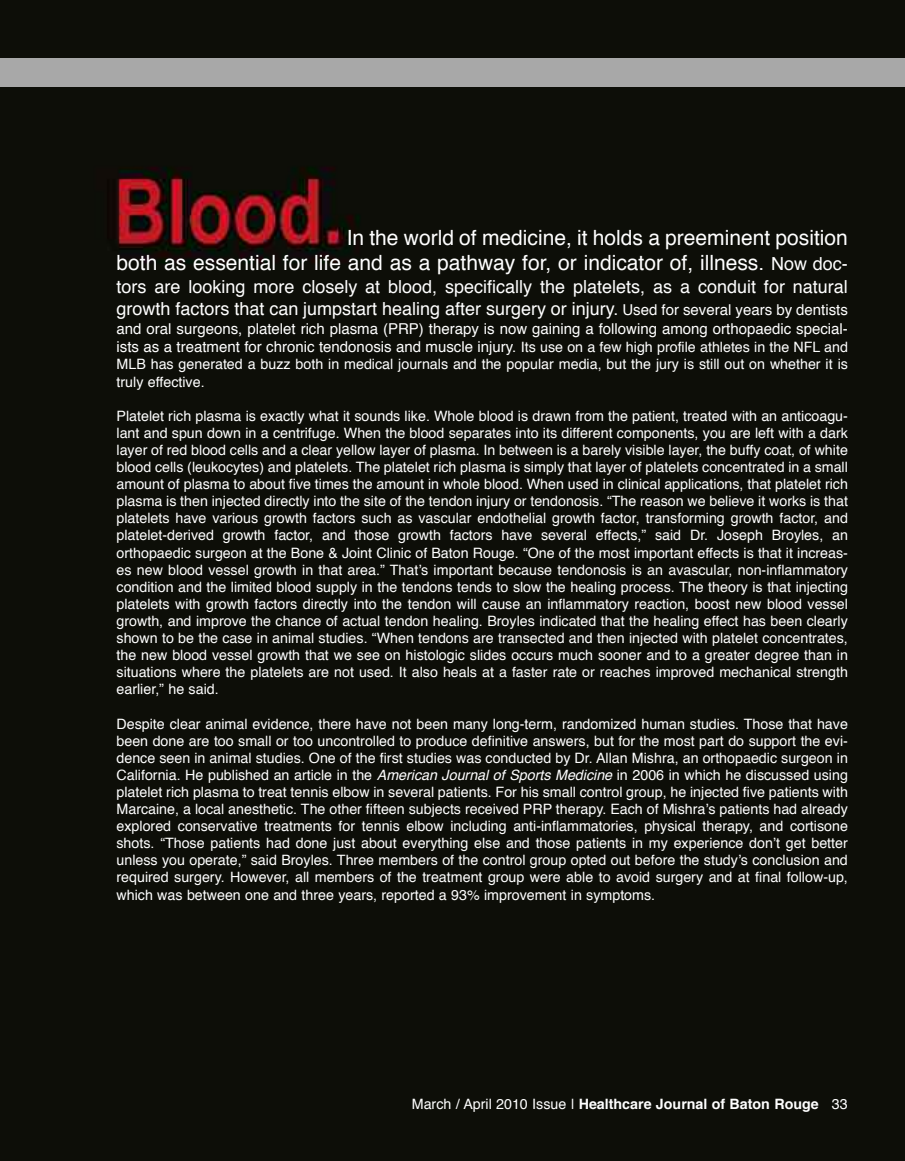
<style>
.page{position:relative;width:905px;height:1161px;background:#fff}
.page>*{position:absolute;margin:0;border:0;box-sizing:border-box;transform-origin:0 0}
.t1{font:21px/25.2px "Helvetica";color:#fff;text-align:right}
.t2{font:18px/21.6px "Helvetica";color:#fff}
.t3{font:15px/18px "Helvetica";color:#fff}
.t4{font:14.25px/17.1px "Helvetica";color:#fff;text-align:justify}
.t5{font:700 14.25px "Helvetica";color:#fff}
.s1{font-size:18px}
.s2{font-size:15px}
.s3{font-size:14.25px}
.s4{font-style:italic}
.s5{font-weight:400}
</style>
<div class="page">
<div style="left:0;top:0;width:904px;height:1161px;background:#0d0e08"></div>
<div style="left:0;top:58px;width:904px;height:29px;background:#a8a8a8"></div>
<h1 class="t1" style="left:117px;top:227px;width:733px">In the world of medicine, it holds a preeminent position<br>both as essential for life and as a pathway for, or indicator of, illness. <span class="s1">Now doc-</span></h1>
<p class="t2" style="left:116px;top:277px;width:733px">tors are looking more closely at blood, specifically the platelets, as a conduit for natural growth factors that can jumpstart healing after surgery or injury. <span class="s2">Used for several years by dentists</span></p>
<p class="t3" style="left:116px;top:321px;width:733px">and oral surgeons, platelet rich plasma (PRP) therapy is now gaining a following among orthopaedic special&shy;ists as a treatment for chronic tendonosis and muscle injury. <span class="s3">Its use on a few high profile athletes in the NFL and</span></p>
<p class="t4" style="left:116px;top:357px;width:733px">MLB has generated a buzz both in medical journals and the popular media, but the jury is still out on whether it is truly effective.</p>
<p class="t4" style="left:116px;top:408px;width:733px">Platelet rich plasma is exactly what it sounds like. Whole blood is drawn from the patient, treated with an anticoagu&shy;lant and spun down in a centrifuge. When the blood separates into its different components, you are left with a dark layer of red blood cells and a clear yellow layer of plasma. In between is a barely visible layer, the buffy coat, of white blood cells (leukocytes) and platelets. The platelet rich plasma is simply that layer of platelets concentrated in a small amount of plasma to about five times the amount in whole blood. When used in clinical applications, that platelet rich plasma is then injected directly into the site of the tendon injury or tendonosis. “The reason we believe it works is that platelets have various growth factors such as vascular endothelial growth factor, transforming growth factor, and platelet-derived growth factor, and those growth factors have several effects,” said Dr. Joseph Broyles, an orthopaedic surgeon at the Bone &amp; Joint Clinic of Baton Rouge. “One of the most important effects is that it increas&shy;es new blood vessel growth in that area.” That’s important because tendonosis is an avascular, non-inflammatory condition and the limited blood supply in the tendons tends to slow the healing process. The theory is that injecting platelets with growth factors directly into the tendon will cause an inflammatory reaction, boost new blood vessel growth, and improve the chance of actual tendon healing. Broyles indicated that the healing effect has been clearly shown to be the case in animal studies. “When tendons are transected and then injected with platelet concentrates, the new blood vessel growth that we see on histologic slides occurs much sooner and to a greater degree than in situations where the platelets are not used. It also heals at a faster rate or reaches improved mechanical strength earlier,” he said.</p>
<p class="t4" style="left:116px;top:716px;width:733px">Despite clear animal evidence, there have not been many long-term, randomized human studies. Those that have been done are too small or too uncontrolled to produce definitive answers, but for the most part do support the evi&shy;dence seen in animal studies. One of the first studies was conducted by Dr. Allan Mishra, an orthopaedic surgeon in California. He published an article in the <span class="s4">AmericanJournalofSportsMedicine</span>in 2006 in which he discussed using platelet rich plasma to treat tennis elbow in several patients. For his small control group, he injected five patients with Marcaine, a local anesthetic. The other fifteen subjects received PRP therapy. Each of Mishra’s patients had already explored conservative treatments for tennis elbow including anti-inflammatories, physical therapy, and cortisone shots. “Those patients had done just about everything else and those patients in my experience don’t get better unless you operate,” said Broyles. Three members of the control group opted out before the study’s conclusion and required surgery. However, all members of the treatment group were able to avoid surgery and at final follow-up, which was between one and three years, reported a 93% improvement in symptoms.</p>
<p class="t5" style="left:412px;top:1098px;width:437px"><span class="s5">March / April 2010 Issue |</span> Healthcare Journal of Baton Rouge <span class="s5">33</span></p>
</div>
